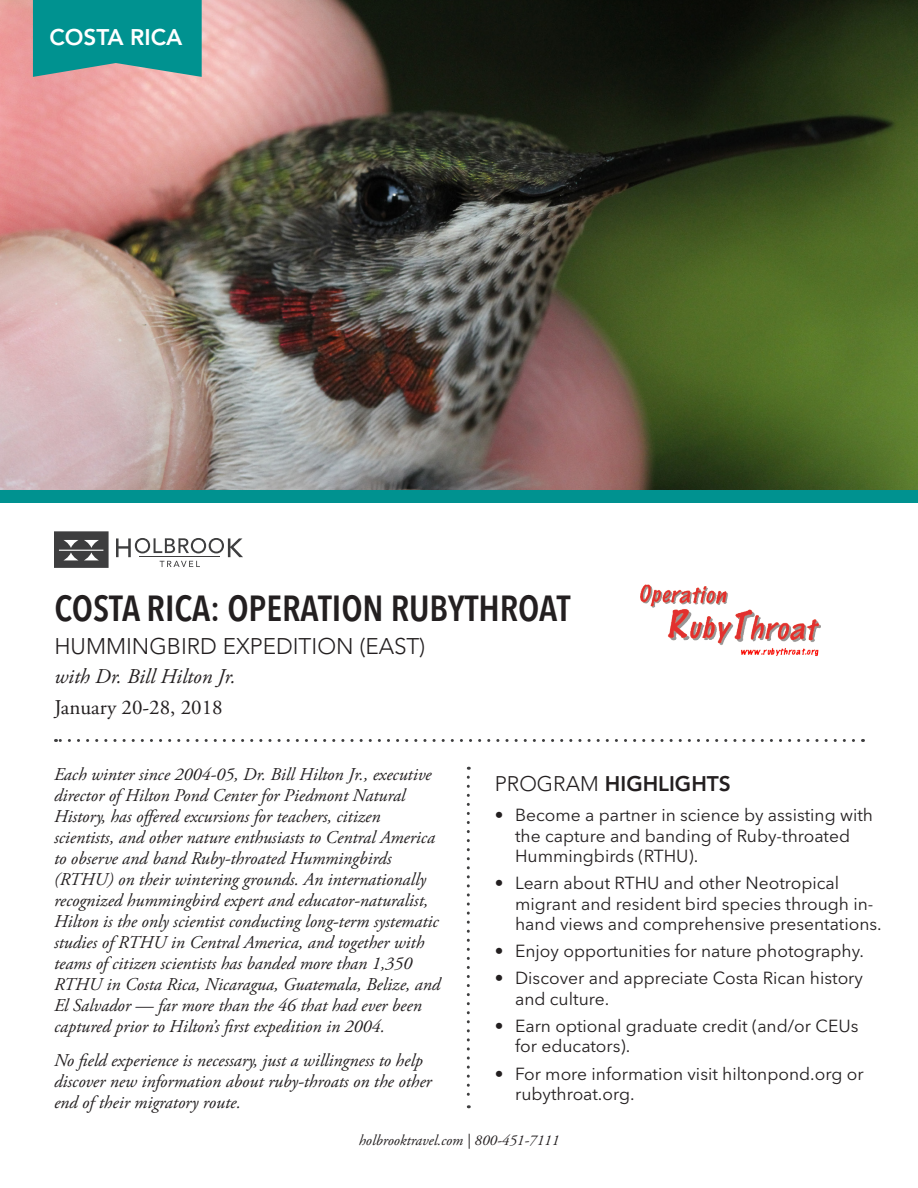
<style>
.page{position:relative;width:918px;height:1188px;background:#fff}
.page>*{position:absolute;margin:0;border:0;box-sizing:border-box;transform-origin:0 0}
.t1{font:600 condensed 36px "Avenir Next LT Pro";color:#231f20}
.t2{font:300 22.5px "Avenir LT Std";color:#231f20}
.Continent_region{font:800 22.5px "Avenir LT Std";color:#fff}
.t3{font:italic 21px "Adobe Garamond Pro";color:#231f20}
.t4{font:21px "Adobe Garamond Pro";color:#231f20}
.Headers{font:800 21px "Avenir LT Std";color:#231f20}
.Overview_body{font:italic 18px/21px "Adobe Garamond Pro";color:#231f20}
.t5{font:17.4px/20.4px "Avenir Next LT Pro";color:#231f20}
.t6{font:italic 15px "Adobe Garamond Pro";color:#231f20}
.s1{font-weight:300}
</style>
<div class="page">
<img style="left:0;top:0;width:918px;height:490px">
<svg style="left:54px;top:531px;width:55px;height:37px"></svg>
<svg style="left:116px;top:538px;width:127px;height:29px"></svg>
<hr style="left:139px;top:557px;width:81px;height:1px;background:#3e3e3f">
<img style="left:641px;top:584px;width:179px;height:72px">
<div style="left:0;top:490px;width:918px;height:13px;background:#009290"></div>
<svg style="left:33px;top:0;width:169px;height:77px"></svg>
<svg style="left:467px;top:777px;width:3px;height:331px"></svg>
<svg style="left:56px;top:739px;width:798px;height:3px"></svg>
<p class="Continent_region" style="left:49px;top:24px;width:134px">COSTA RICA</p>
<p class="t1" style="left:54px;top:587px;width:518px">COSTA RICA: OPERATION RUBYTHROAT</p>
<p class="t2" style="left:54px;top:633px;width:373px">HUMMINGBIRD EXPEDITION (EAST)</p>
<p class="t3" style="left:54px;top:663px;width:183px">with Dr. Bill Hilton Jr.</p>
<p class="t4" style="left:54px;top:695px;width:170px">January 20-28, 2018</p>
<p class="Overview_body" style="left:54px;top:764px;width:388px">Each winter since 2004-05, Dr. Bill Hilton Jr., executive director of Hilton Pond Center for Piedmont Natural History, has offered excursions for teachers, citizen scientists, and other nature enthusiasts to Central America to observe and band Ruby-throated Hummingbirds (RTHU) on their wintering grounds. An internationally recognized hummingbird expert and educator-naturalist, Hilton is the only scientist conducting long-term systematic studies of RTHU in Central America, and together with teams of citizen scientists has banded more than 1,350<br>RTHU in Costa Rica, Nicaragua, Guatemala, Belize, and El Salvador — far more than the 46 that had ever been captured prior to Hilton’s first expedition in 2004.</p>
<p class="Overview_body" style="left:54px;top:1051px;width:379px">No field experience is necessary, just a willingness to help discover new information about ruby-throats on the other end of their migratory route.</p>
<p class="Headers" style="left:495px;top:771px;width:238px"><span class="s1">PROGRAM</span> HIGHLIGHTS</p>
<p class="t5" style="left:515px;top:805px;width:359px;text-indent:-20px">• Become a partner in science by assisting with the capture and banding of Ruby-throated<br>Hummingbirds (RTHU).</p>
<p class="t5" style="left:515px;top:873px;width:368px;text-indent:-20px">• Learn about RTHU and other Neotropical migrant and resident bird species through in&shy;hand views and comprehensive presentations.</p>
<p class="t5" style="left:495px;top:941px;width:371px">• Enjoy opportunities for nature photography.</p>
<p class="t5" style="left:515px;top:968px;width:349px;text-indent:-20px">• Discover and appreciate Costa Rican history and culture.</p>
<p class="t5" style="left:515px;top:1016px;width:345px;text-indent:-20px">• Earn optional graduate credit (and/or CEUs for educators).</p>
<p class="t5" style="left:515px;top:1063px;width:350px;text-indent:-20px">• For more information visit hiltonpond.org or rubythroat.org.</p>
<p class="t6" style="left:359px;top:1131px;width:202px">holbrooktravel.com | 800-451-7111</p>
</div>
